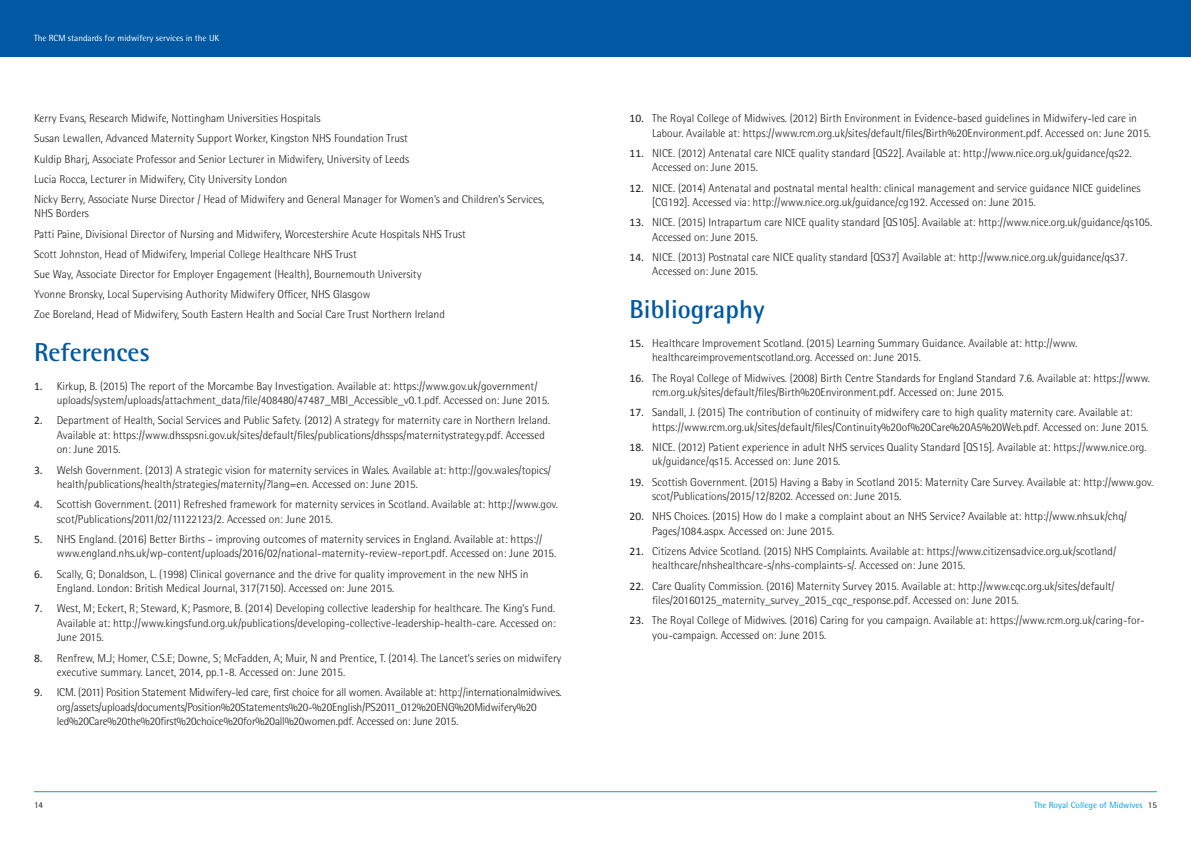
<style>
.page{position:relative;width:1191px;height:842px;background:#fff}
.page>*{position:absolute;margin:0;border:0;box-sizing:border-box;transform-origin:0 0}
.t1{font:700 26px "Rotis Semi Sans";color:#0059a2}
.t2{font:300 11.5px/14.5px "Rotis Semi Sans";color:#1d1d1b}
.t3{font:9px "Rotis Semi Sans";color:#fff}
.t4{font:9px "Rotis Semi Sans";color:#009fe3}
.t5{font:9px "Rotis Semi Sans";color:#1d1d1b}
.s1{font-family:"Calibri";font-weight:400}
.s2{color:#1d1d1b}
</style>
<div class="page">
<hr style="left:34px;top:791px;width:1123px;height:1px;background:#009fe3">
<div style="left:0;top:0;width:1191px;height:57px;background:#0059a2"></div>
<p class="t3" style="left:34px;top:33px;width:187px">The RCM standards for midwifery services in the UK</p>
<p class="t2" style="left:34px;top:108px;width:511px;line-height:20.2px">Kerry Evans, Research Midwife, Nottingham Universities Hospitals<br>Susan Lewallen, Advanced Maternity Support Worker, Kingston NHS Foundation Trust<br>Kuldip Bharj, Associate Professor and Senior Lecturer in Midwifery, University of Leeds<br>Lucia Rocca, Lecturer in Midwifery, City University London<br>Nicky Berry, Associate Nurse Director / Head of Midwifery and General Manager for Women’s and Children’s Services,</p>
<p class="t2" style="left:34px;top:203px;width:433px;line-height:20.2px">NHS Borders<br>Patti Paine, Divisional Director of Nursing and Midwifery, Worcestershire Acute Hospitals NHS Trust Scott Johnston, Head of Midwifery, Imperial College Healthcare NHS Trust<br>Sue Way, Associate Director for Employer Engagement (Health), Bournemouth University<br>Yvonne Bronsky, Local Supervising Authority Midwifery Officer, NHS Glasgow<br>Zoe Boreland, Head of Midwifery, South Eastern Health and Social Care Trust Northern Ireland</p>
<h1 class="t1" style="left:34px;top:336px;width:118px">References</h1>
<p class="t2" style="left:57px;top:379px;width:494px;text-indent:-23px"><span class="s1">1.</span> Kirkup, B. (2015) The report of the Morcambe Bay Investigation. Available at: https://www.gov.uk/government/ uploads/system/uploads/attachment_data/file/408480/47487_MBI_Accessible_v0.1.pdf. Accessed on: June 2015.</p>
<p class="t2" style="left:57px;top:413px;width:495px;text-indent:-23px"><span class="s1">2.</span> Department of Health, Social Services and Public Safety. (2012) A strategy for maternity care in Northern Ireland.<br>Available at: https://www.dhsspsni.gov.uk/sites/default/files/publications/dhssps/maternitystrategy.pdf. Accessed on: June 2015.</p>
<p class="t2" style="left:57px;top:462px;width:496px;text-indent:-23px"><span class="s1">3.</span> Welsh Government. (2013) A strategic vision for maternity services in Wales. Available at: http://gov.wales/topics/ health/publications/health/strategies/maternity/?lang=en. Accessed on: June 2015.</p>
<p class="t2" style="left:57px;top:497px;width:503px;text-indent:-23px"><span class="s1">4.</span> Scottish Government. (2011) Refreshed framework for maternity services in Scotland. Available at: http://www.gov. scot/Publications/2011/02/11122123/2. Accessed on: June 2015.</p>
<p class="t2" style="left:57px;top:532px;width:501px;text-indent:-23px"><span class="s1">5.</span> NHS England. (2016) Better Births – improving outcomes of maternity services in England. Available at: https:// www.england.nhs.uk/wp-content/uploads/2016/02/national-maternity-review-report.pdf. Accessed on: June 2015.</p>
<p class="t2" style="left:57px;top:566px;width:473px;text-indent:-23px"><span class="s1">6.</span> Scally, G; Donaldson, L. (1998) Clinical governance and the drive for quality improvement in the new NHS in<br>England. London: British Medical Journal, 317(7150). Accessed on: June 2015.</p>
<p class="t2" style="left:57px;top:601px;width:500px;text-align:justify;text-indent:-23px"><span class="s1">7.</span> West, M; Eckert, R; Steward, K; Pasmore, B. (2014) Developing collective leadership for healthcare. The King’s Fund.<br>Available at: http://www.kingsfund.org.uk/publications/developing-collective-leadership-health-care. Accessed on:<br>June 2015.</p>
<p class="t2" style="left:57px;top:650px;width:506px;text-indent:-23px"><span class="s1">8.</span> Renfrew, M.J; Homer, C.S.E; Downe, S; McFadden, A; Muir, N and Prentice, T. (2014). The Lancet’s series on midwifery executive summary. Lancet, 2014, pp.1-8. Accessed on: June 2015.</p>
<p class="t2" style="left:57px;top:685px;width:506px;text-indent:-23px"><span class="s1">9.</span> ICM. (2011) Position Statement Midwifery-led care, first choice for all women. Available at: http://internationalmidwives. org/assets/uploads/documents/Position%20Statements%20-%20English/PS2011_012%20ENG%20Midwifery%20 led%20Care%20the%20first%20choice%20for%20all%20women.pdf. Accessed on: June 2015.</p>
<p class="t2" style="left:652px;top:111px;width:500px;text-indent:-23px"><span class="s1">10.</span> The Royal College of Midwives. (2012) Birth Environment in Evidence-based guidelines in Midwifery-led care in<br>Labour. Available at: https://www.rcm.org.uk/sites/default/files/Birth%20Environment.pdf. Accessed on: June 2015.</p>
<p class="t2" style="left:652px;top:146px;width:481px;text-indent:-23px"><span class="s1">11.</span> NICE. (2012) Antenatal care NICE quality standard [QS22]. Available at: http://www.nice.org.uk/guidance/qs22.<br>Accessed on: June 2015.</p>
<p class="t2" style="left:652px;top:180px;width:490px;text-indent:-23px"><span class="s1">12.</span> NICE. (2014) Antenatal and postnatal mental health: clinical management and service guidance NICE guidelines [CG192]. Accessed via: http://www.nice.org.uk/guidance/cg192. Accessed on: June 2015.</p>
<p class="t2" style="left:652px;top:215px;width:501px;text-indent:-23px"><span class="s1">13.</span> NICE. (2015) Intrapartum care NICE quality standard [QS105]. Available at: http://www.nice.org.uk/guidance/qs105.<br>Accessed on: June 2015.</p>
<p class="t2" style="left:652px;top:250px;width:477px;text-indent:-23px"><span class="s1">14.</span> NICE. (2013) Postnatal care NICE quality standard [QS37] Available at: http://www.nice.org.uk/guidance/qs37.<br>Accessed on: June 2015.</p>
<h1 class="t1" style="left:629px;top:293px;width:136px">Bibliography</h1>
<p class="t2" style="left:652px;top:336px;width:426px;text-indent:-23px"><span class="s1">15.</span> Healthcare Improvement Scotland. (2015) Learning Summary Guidance. Available at: http://www. healthcareimprovementscotland.org. Accessed on: June 2015.</p>
<p class="t2" style="left:652px;top:370px;width:499px;text-indent:-23px"><span class="s1">16.</span> The Royal College of Midwives. (2008) Birth Centre Standards for England Standard 7.6. Available at: https://www. rcm.org.uk/sites/default/files/Birth%20Environment.pdf. Accessed on: June 2015.</p>
<p class="t2" style="left:652px;top:405px;width:498px;text-indent:-23px"><span class="s1">17.</span> Sandall, J. (2015) The contribution of continuity of midwifery care to high quality maternity care. Available at: https://www.rcm.org.uk/sites/default/files/Continuity%20of%20Care%20A5%20Web.pdf. Accessed on: June 2015.</p>
<p class="t2" style="left:652px;top:440px;width:496px;text-indent:-23px"><span class="s1">18.</span> NICE. (2012) Patient experience in adult NHS services Quality Standard [QS15]. Available at: https://www.nice.org. uk/guidance/qs15. Accessed on: June 2015.</p>
<p class="t2" style="left:652px;top:474px;width:502px;text-indent:-23px"><span class="s1">19.</span> Scottish Government. (2015) Having a Baby in Scotland 2015: Maternity Care Survey. Available at: http://www.gov. scot/Publications/2015/12/8202. Accessed on: June 2015.</p>
<p class="t2" style="left:652px;top:509px;width:476px;text-indent:-23px"><span class="s1">20.</span> NHS Choices. (2015) How do I make a complaint about an NHS Service? Available at: http://www.nhs.uk/chq/<br>Pages/1084.aspx. Accessed on: June 2015.</p>
<p class="t2" style="left:652px;top:544px;width:465px;text-indent:-23px"><span class="s1">21.</span> Citizens Advice Scotland. (2015) NHS Complaints. Available at: https://www.citizensadvice.org.uk/scotland/ healthcare/nhshealthcare-s/nhs-complaints-s/. Accessed on: June 2015.</p>
<p class="t2" style="left:652px;top:578px;width:464px;text-indent:-23px"><span class="s1">22.</span> Care Quality Commission. (2016) Maternity Survey 2015. Available at: http://www.cqc.org.uk/sites/default/ files/20160125_maternity_survey_2015_cqc_response.pdf. Accessed on: June 2015.</p>
<p class="t2" style="left:652px;top:613px;width:494px;text-indent:-23px"><span class="s1">23.</span> The Royal College of Midwives. (2016) Caring for you campaign. Available at: https://www.rcm.org.uk/caring-for&shy;you-campaign. Accessed on: June 2015.</p>
<p class="t5" style="left:34px;top:800px;width:11px">14</p>
<p class="t4" style="left:1034px;top:800px;width:124px">The Royal College of Midwives <span class="s2">15</span></p>
</div>
